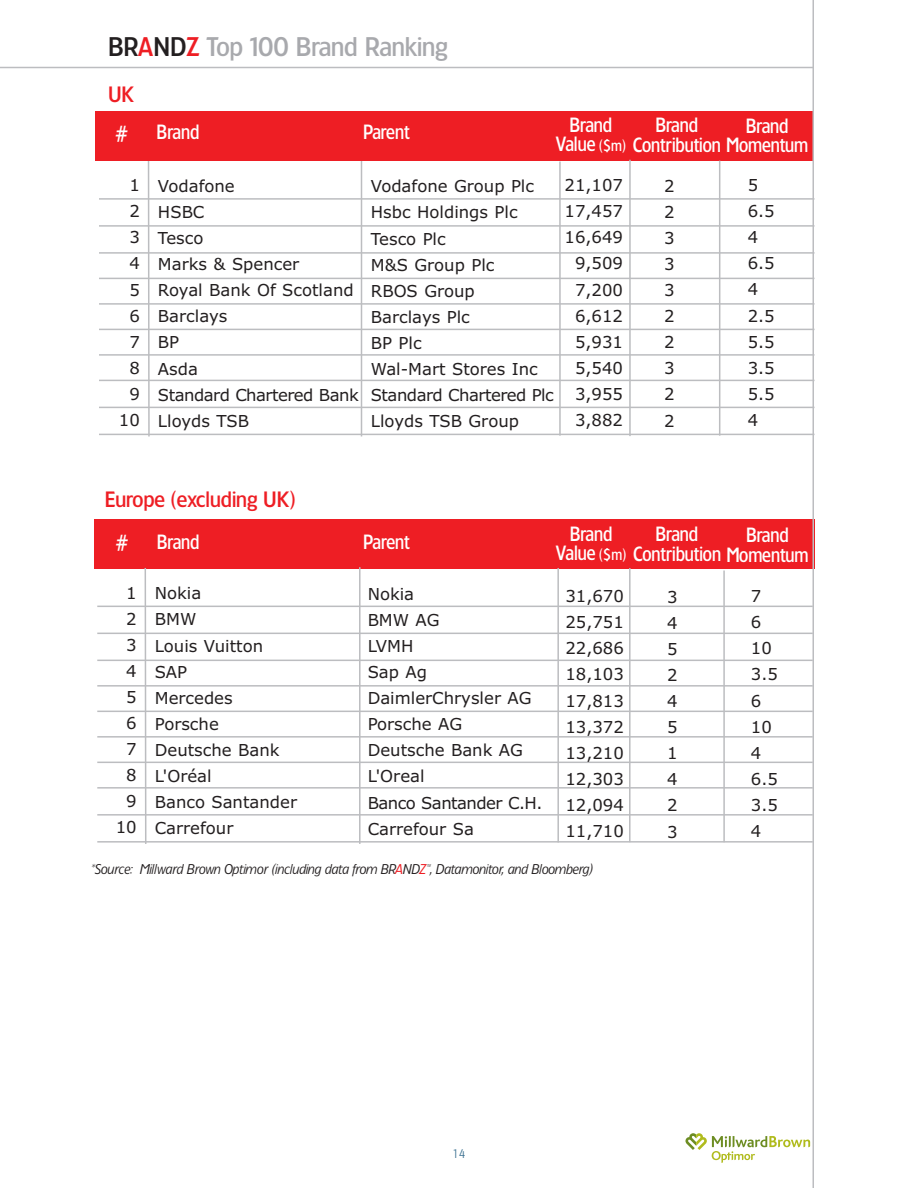
<style>
.page{position:relative;width:918px;height:1188px;background:#fff}
.page>*{position:absolute;margin:0;border:0;box-sizing:border-box;transform-origin:0 0}
.t1{font:500 25.5px "TF Forever";color:#a8a9ad}
.t2{font:500 21px "TF Forever";color:#ee1e24}
.t3{font:500 19.5px/20px "TF Forever";color:#fff;scale:.9 1}
.t4{font:16.5px/26.1px "Verdana";color:#231f20}
.t5{font:italic 13.5px "TF Forever";color:#231f20}
.t6{font:300 13.5px "Imago";color:#386e8f}
.s1{color:#231f20}
.s2{color:#ee1e24}
.s3{font-size:15px}
</style>
<div class="page">
<svg style="left:685px;top:1133px;width:125px;height:30px"></svg>
<hr style="left:99px;top:198px;width:715px;height:2px;background:#bcbdc0">
<hr style="left:99px;top:225px;width:715px;height:2px;background:#bcbdc0">
<hr style="left:99px;top:252px;width:715px;height:2px;background:#bcbdc0">
<hr style="left:99px;top:278px;width:715px;height:1px;background:#bcbdc0">
<hr style="left:99px;top:303px;width:715px;height:2px;background:#bcbdc0">
<hr style="left:99px;top:329px;width:715px;height:1px;background:#bcbdc0">
<hr style="left:99px;top:354px;width:715px;height:2px;background:#bcbdc0">
<hr style="left:99px;top:380px;width:715px;height:1px;background:#bcbdc0">
<hr style="left:99px;top:407px;width:715px;height:1px;background:#bcbdc0">
<hr style="left:99px;top:434px;width:715px;height:1px;background:#bcbdc0">
<hr style="left:148px;top:161px;width:2px;height:276px;background:#bcbdc0">
<hr style="left:361px;top:160px;width:1px;height:276px;background:#bcbdc0">
<hr style="left:0;top:67px;width:813px;height:1px;background:#bcbdc0">
<div style="left:94px;top:519px;width:721px;height:50px;background:#ee1e24"></div>
<div style="left:95px;top:112px;width:719px;height:49px;background:#ee1e24"></div>
<hr style="left:97px;top:606px;width:716px;height:1px;background:#bcbdc0">
<hr style="left:97px;top:633px;width:716px;height:1px;background:#bcbdc0">
<hr style="left:97px;top:660px;width:716px;height:1px;background:#bcbdc0">
<hr style="left:97px;top:685px;width:716px;height:2px;background:#bcbdc0">
<hr style="left:97px;top:711px;width:716px;height:1px;background:#bcbdc0">
<hr style="left:97px;top:736px;width:716px;height:2px;background:#bcbdc0">
<hr style="left:97px;top:762px;width:716px;height:1px;background:#bcbdc0">
<hr style="left:97px;top:787px;width:716px;height:2px;background:#bcbdc0">
<hr style="left:97px;top:814px;width:716px;height:2px;background:#bcbdc0">
<hr style="left:97px;top:841px;width:716px;height:2px;background:#bcbdc0">
<hr style="left:145px;top:568px;width:1px;height:276px;background:#bcbdc0">
<hr style="left:359px;top:567px;width:2px;height:277px;background:#bcbdc0">
<hr style="left:557px;top:568px;width:2px;height:274px;background:#bcbdc0">
<hr style="left:559px;top:162px;width:2px;height:274px;background:#bcbdc0">
<hr style="left:629px;top:568px;width:2px;height:274px;background:#bcbdc0">
<hr style="left:629px;top:160px;width:2px;height:276px;background:#bcbdc0">
<hr style="left:723px;top:571px;width:2px;height:271px;background:#bcbdc0">
<hr style="left:719px;top:161px;width:1px;height:275px;background:#bcbdc0">
<hr style="left:813px;top:0;width:1px;height:1188px;background:#bcbdc0">
<h1 class="t1" style="left:108px;top:37px;width:341px"><span class="s1">BR</span><span class="s2">A</span><span class="s1">ND</span><span class="s2">Z</span> Top 100 Brand Ranking</h1>
<p class="t2" style="left:108px;top:87px;width:27px">UK</p>
<p class="t3" style="left:556px;top:116px;width:282px;text-indent:14px">Brand<br>Value <span class="s3">($m)</span> Contribution Momentum</p>
<p class="t3" style="left:116px;top:125px;width:15px">#</p>
<p class="t3" style="left:157px;top:124px;width:49px">Brand</p>
<p class="t3" style="left:363px;top:124px;width:53px">Parent</p>
<p class="t3" style="left:655px;top:117px;width:49px">Brand</p>
<p class="t3" style="left:746px;top:118px;width:49px">Brand</p>
<p class="t4" style="left:119px;top:172px;width:22px;text-align:right">1<br>2<br>3<br>4<br>5<br>6<br>7<br>8<br>9<br>10</p>
<p class="t4" style="left:565px;top:172px;width:60px;text-align:right">21,107<br>17,457<br>16,649<br>9,509<br>7,200<br>6,612<br>5,931<br>5,540<br>3,955<br>3,882</p>
<p class="t4" style="left:158px;top:173px;width:202px">Vodafone<br>HSBC<br>Tesco<br>Marks &amp; Spencer<br>Royal Bank Of Scotland<br>Barclays<br>BP<br>Asda<br>Standard Chartered Bank<br>Lloyds TSB</p>
<p class="t4" style="left:371px;top:174px;width:184px">Vodafone Group Plc<br>Hsbc Holdings Plc<br>Tesco Plc<br>M&amp;S Group Plc<br>RBOS Group<br>Barclays Plc<br>BP Plc<br>Wal-Mart Stores Inc<br>Standard Chartered Plc<br>Lloyds TSB Group</p>
<p class="t2" style="left:105px;top:492px;width:192px">Europe (excluding UK)</p>
<p class="t4" style="left:664px;top:173px;width:12px;text-align:justify">2<br>2<br>3<br>3<br>3<br>2<br>2<br>3<br>2<br>2</p>
<p class="t4" style="left:748px;top:172px;width:28px">5<br>6.5<br>4<br>6.5<br>4<br>2.5<br>5.5<br>3.5<br>5.5<br>4</p>
<p class="t3" style="left:556px;top:526px;width:282px;text-indent:14px">Brand<br>Value <span class="s3">($m)</span> Contribution Momentum</p>
<p class="t3" style="left:116px;top:534px;width:15px">#</p>
<p class="t3" style="left:157px;top:533px;width:49px">Brand</p>
<p class="t3" style="left:363px;top:533px;width:53px">Parent</p>
<p class="t3" style="left:656px;top:526px;width:49px">Brand</p>
<p class="t3" style="left:746px;top:527px;width:49px">Brand</p>
<p class="t4" style="left:116px;top:580px;width:22px;text-align:right">1<br>2<br>3<br>4<br>5<br>6<br>7<br>8<br>9<br>10</p>
<p class="t4" style="left:565px;top:583px;width:60px;text-align:justify">31,670<br>25,751<br>22,686<br>18,103<br>17,813<br>13,372<br>13,210<br>12,303<br>12,094<br>11,710</p>
<p class="t4" style="left:155px;top:581px;width:144px">Nokia<br>BMW<br>Louis Vuitton<br>SAP<br>Mercedes<br>Porsche<br>Deutsche Bank<br>L'Oréal<br>Banco Santander<br>Carrefour</p>
<p class="t4" style="left:368px;top:581px;width:176px">Nokia<br>BMW AG<br>LVMH<br>Sap Ag<br>DaimlerChrysler AG<br>Porsche AG<br>Deutsche Bank AG<br>L'Oreal<br>Banco Santander C.H.<br>Carrefour Sa</p>
<p class="t5" style="left:91px;top:864px;width:504px">*Source: Millward Brown Optimor (including data from BR<span class="s2">A</span>ND<span class="s2">Z</span>™, Datamonitor, and Bloomberg)</p>
<p class="t4" style="left:667px;top:584px;width:12px;text-align:justify">3<br>4<br>5<br>2<br>4<br>5<br>1<br>4<br>2<br>3</p>
<p class="t4" style="left:751px;top:583px;width:28px">7<br>6<br>10<br>3.5<br>6<br>10<br>4<br>6.5<br>3.5<br>4</p>
<p class="t6" style="left:452px;top:1149px;width:15px">14</p>
</div>
